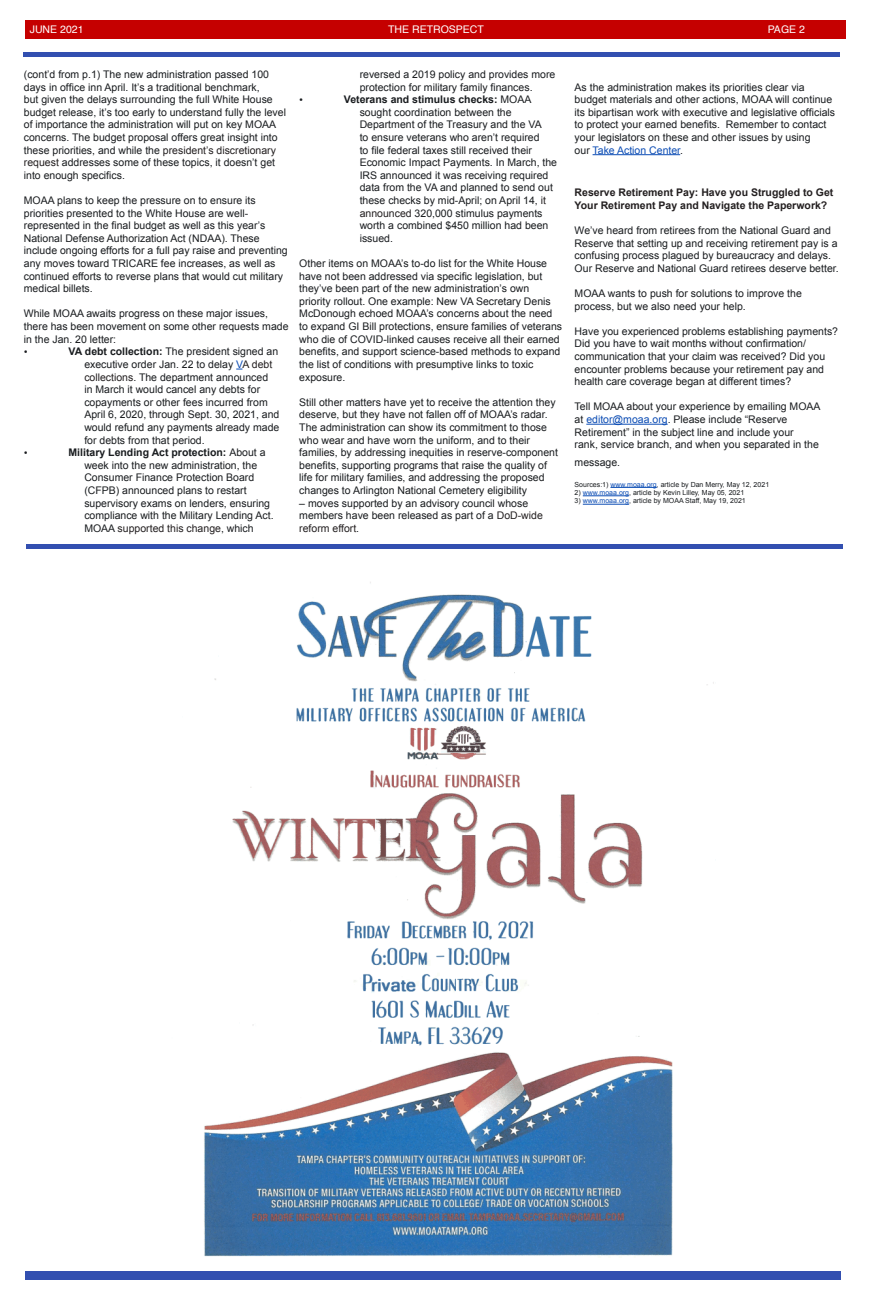
<style>
.page{position:relative;width:869px;height:1303px;background:#fff}
.page>*{position:absolute;margin:0;border:0;box-sizing:border-box;transform-origin:0 0}
.t1{font:10.5px/12.6px "Arial";color:#191c1f}
.t2{font:700 10.5px/12.6px "Arial";color:#231f20}
.t3{font:10.5px "Helvetica";color:#fff}
.t4{font:8.75px "Symbol";color:#191c1f}
.t5{font:7px "Arial";color:#191c1f}
.s1{color:#231f20}
.s2{font-weight:700}
.s3{color:#0b4cb4}
</style>
<div class="page">
<hr style="left:592px;top:154px;width:88px;height:1px;background:#0b4cb4">
<hr style="left:586px;top:424px;width:81px;height:1px;background:#0b4cb4">
<hr style="left:610px;top:487px;width:46px;height:1px;background:#0b4cb4">
<hr style="left:582px;top:495px;width:47px;height:1px;background:#0b4cb4">
<hr style="left:582px;top:504px;width:47px;height:1px;background:#0b4cb4">
<div style="left:25px;top:1270px;width:815px;height:9px;background:#324fb0"></div>
<div style="left:25px;top:20px;width:820px;height:18px;background:#c50000"></div>
<hr style="left:24px;top:52px;width:815px;height:4px;background:#324fb0">
<div style="left:26px;top:544px;width:816px;height:5px;background:#324fb0"></div>
<img style="left:204px;top:582px;width:510px;height:674px">
<p class="t3" style="left:30px;top:21px;width:55px">JUNE 2021</p>
<p class="t3" style="left:388px;top:21px;width:97px">THE RETROSPECT</p>
<p class="t3" style="left:767px;top:21px;width:39px">PAGE 2</p>
<p class="t1" style="left:24px;top:68px;width:263px">(cont’d from p.1) The new administration passed 100 days in office inn April. It’s a traditional benchmark,<br>but given the delays surrounding the full White House budget release, it’s too early to understand fully the level of importance the administration will put on key MOAA concerns. The budget proposal offers great insight into these priorities, and while the <span class="s1">president’s discretionary request</span> addresses some of these topics, it doesn’t get into enough specifics.</p>
<p class="t1" style="left:24px;top:194px;width:265px">MOAA plans to keep the pressure on to ensure its priorities presented to the White House are well&shy;represented in the final budget as well as this year’s National Defense Authorization Act (NDAA). These include ongoing efforts for a full pay raise and preventing any moves toward TRICARE fee increases, as well as continued efforts to reverse plans that would cut military medical billets.</p>
<p class="t1" style="left:24px;top:307px;width:266px">While MOAA awaits progress on these major issues, there has been movement on some other requests made in the Jan. 20 letter:</p>
<p class="t4" style="left:24px;top:348px;width:6px">•</p>
<p class="t1" style="left:84px;top:345px;width:196px;text-indent:-16px"><span class="s2">VA debt collection:</span> The president signed an executive order Jan. 22 to delay <span class="s3">V</span><span class="s1">A debt collections</span>. The department announced<br>in March it would cancel any debts for copayments or other fees incurred from April 6, 2020, through Sept. 30, 2021, and would refund any payments already made for debts from that period.</p>
<p class="t4" style="left:24px;top:449px;width:6px">•</p>
<p class="t1" style="left:84px;top:446px;width:191px;text-indent:-16px"><span class="s2">Military Lending Act protection:</span> About a week into the new administration, the Consumer Finance Protection Board (CFPB) announced plans to restart supervisory exams on lenders, ensuring compliance with the Military Lending Act.<br>MOAA <span class="s1">supported this change</span>, which</p>
<p class="t1" style="left:359px;top:68px;width:197px">reversed a 2019 policy and provides more protection for military family finances.</p>
<p class="t4" style="left:299px;top:96px;width:6px">•</p>
<p class="t1" style="left:359px;top:93px;width:199px;text-indent:-16px"><span class="s2">Veterans and stimulus checks:</span> MOAA sought coordination between the Department of the Treasury and the VA<br>to ensure veterans who aren’t required<br>to file federal taxes still received their Economic Impact Payments. In March, the IRS announced it was receiving required data from the VA and planned to send out these checks by mid-April; on April 14, <span class="s1">it announced</span> 320,000 stimulus payments worth a combined $450 million had been issued.</p>
<p class="t1" style="left:299px;top:257px;width:264px">Other items on MOAA’s to-do list for the White House have not been addressed via specific legislation, but they’ve been part of the new administration’s own priority rollout. One example: New VA Secretary Denis McDonough echoed MOAA’s concerns about the need to expand GI Bill protections, ensure families of veterans who die of COVID-linked causes receive all their earned benefits, and support science-based methods to expand the list of conditions with presumptive links to toxic exposure.</p>
<p class="t1" style="left:299px;top:396px;width:260px">Still other matters have yet to receive the attention they deserve, but they have not fallen off of MOAA’s radar.<br>The administration can show its commitment to those who wear and have worn the uniform, and to their families, by addressing inequities in reserve-component benefits, supporting programs that raise the quality of life for military families, and addressing the proposed changes to Arlington National Cemetery eligibility</p>
<p class="t1" style="left:299px;top:496px;width:245px">– moves supported by an advisory council whose members have been released as part of a <span class="s1">DoD-wide reform effort</span>.</p>
<p class="t1" style="left:574px;top:81px;width:262px">As the administration makes its priorities clear via budget materials and other actions, MOAA will continue its bipartisan work with executive and legislative officials to protect your earned benefits. Remember to contact your legislators on these and other issues by using<br>our <span class="s3">Take Action Center</span>.</p>
<p class="t2" style="left:574px;top:186px;width:260px">Reserve Retirement Pay: Have you Struggled to Get<br>Your Retirement Pay and Navigate the Paperwork?</p>
<p class="t1" style="left:574px;top:224px;width:265px">We’ve heard from retirees from the National Guard and Reserve that setting up and receiving retirement pay is a confusing process plagued by bureaucracy and delays.<br>Our Reserve and National Guard retirees deserve better.</p>
<p class="t1" style="left:574px;top:287px;width:229px">MOAA wants to push for solutions to improve the process, but we also need your help.</p>
<p class="t1" style="left:574px;top:325px;width:265px">Have you experienced problems establishing payments?<br>Did you have to wait months without confirmation/ communication that your claim was received? Did you encounter problems because your retirement pay and health care coverage began at different times?</p>
<p class="t1" style="left:574px;top:400px;width:247px">Tell MOAA about your experience by emailing MOAA at <span class="s3">editor@moaa.org</span>. Please include “Reserve Retirement” in the subject line and include your<br>rank, service branch, and when you separated in the</p>
<p class="t1" style="left:574px;top:455px;width:47px">message.</p>
<p class="t5" style="left:574px;top:479px;width:196px">Sources:1) <span class="s3">www.moaa.org</span>, article by Dan Merry, May 12, 2021</p>
<p class="t5" style="left:574px;top:488px;width:171px">2) <span class="s3">www.moaa.org</span>, article by Kevin Lilley<span class="s1">,</span> May 05, 2021</p>
<p class="t5" style="left:574px;top:496px;width:173px">3) <span class="s3">www.moaa.org</span>, article by MOAA Staff, May 19, 2021</p>
</div>
